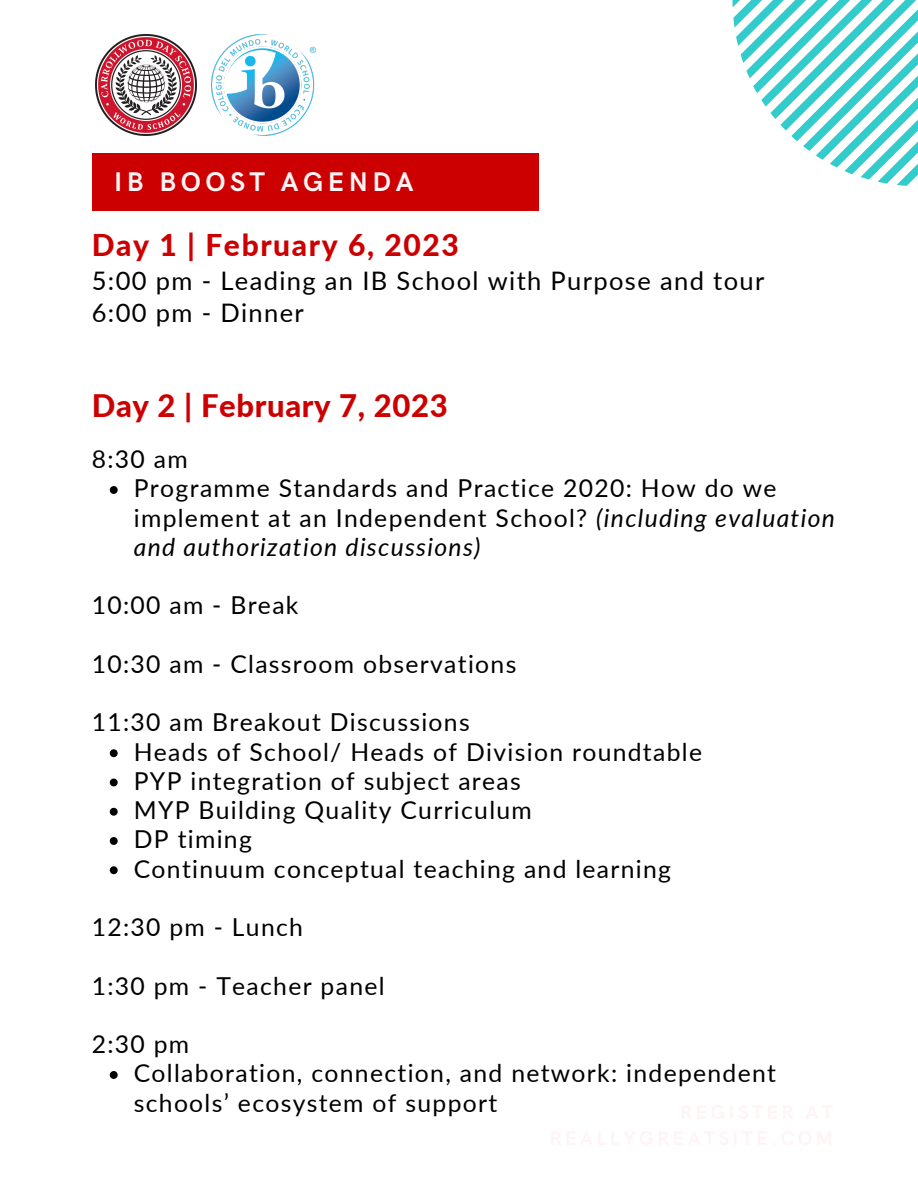
<style>
.page{position:relative;width:918px;height:1188px;background:#fff}
.page>*{position:absolute;margin:0;border:0;box-sizing:border-box;transform-origin:0 0}
.t1{font:800 31.05px "Lato";letter-spacing:.02em;color:#c00}
.t2{font:800 30px "Lato";letter-spacing:.055em;color:#c00}
.t3{font:700 27px "HK Grotesk";letter-spacing:.165em;color:#fff4f5}
.t4{font:25.5px/32.7px "Lato";letter-spacing:.055em;color:#000}
.t5{font:24.75px/29.2px "Lato";letter-spacing:.055em;color:#000}
.s1{font-style:italic}
</style>
<div class="page">
<svg style="left:733px;top:0;width:185px;height:186px"></svg>
<div style="left:92px;top:153px;width:446px;height:57px;background:#c00"></div>
<svg style="left:110px;top:486px;width:8px;height:8px"></svg>
<svg style="left:110px;top:749px;width:8px;height:8px"></svg>
<svg style="left:110px;top:779px;width:8px;height:7px"></svg>
<svg style="left:110px;top:808px;width:8px;height:8px"></svg>
<svg style="left:110px;top:837px;width:8px;height:8px"></svg>
<svg style="left:110px;top:866px;width:8px;height:8px"></svg>
<svg style="left:110px;top:1071px;width:8px;height:8px"></svg>
<img style="left:212px;top:34px;width:103px;height:101px">
<img style="left:95px;top:34px;width:101px;height:101px">
<p class="t3" style="left:114px;top:167px;width:301px">IB BOOST AGENDA</p>
<p class="t2" style="left:92px;top:226px;width:369px">Day 1 | February 6, 2023</p>
<p class="t4" style="left:92px;top:264px;width:674px">5:00 pm - Leading an IB School with Purpose and tour<br>6:00 pm - Dinner</p>
<p class="t1" style="left:92px;top:386px;width:357px">Day 2 | February 7, 2023</p>
<p class="t5" style="left:92px;top:444px;width:97px">8:30 am</p>
<p class="t5" style="left:134px;top:473px;width:703px">Programme Standards and Practice 2020: How do we implement at an Independent School? <span class="s1">(including evaluation and authorization discussions)</span></p>
<p class="t5" style="left:92px;top:590px;width:208px">10:00 am - Break</p>
<p class="t5" style="left:92px;top:649px;width:426px">10:30 am - Classroom observations</p>
<p class="t5" style="left:92px;top:707px;width:379px">11:30 am Breakout Discussions</p>
<p class="t5" style="left:134px;top:736px;width:570px">Heads of School/ Heads of Division roundtable PYP integration of subject areas<br>MYP Building Quality Curriculum<br>DP timing<br>Continuum conceptual teaching and learning</p>
<p class="t5" style="left:92px;top:912px;width:213px">12:30 pm - Lunch</p>
<p class="t5" style="left:92px;top:970px;width:294px">1:30 pm - Teacher panel</p>
<p class="t5" style="left:92px;top:1029px;width:99px">2:30 pm</p>
<p class="t5" style="left:134px;top:1058px;width:644px">Collaboration, connection, and network: independent schools’ ecosystem of support</p>
</div>
